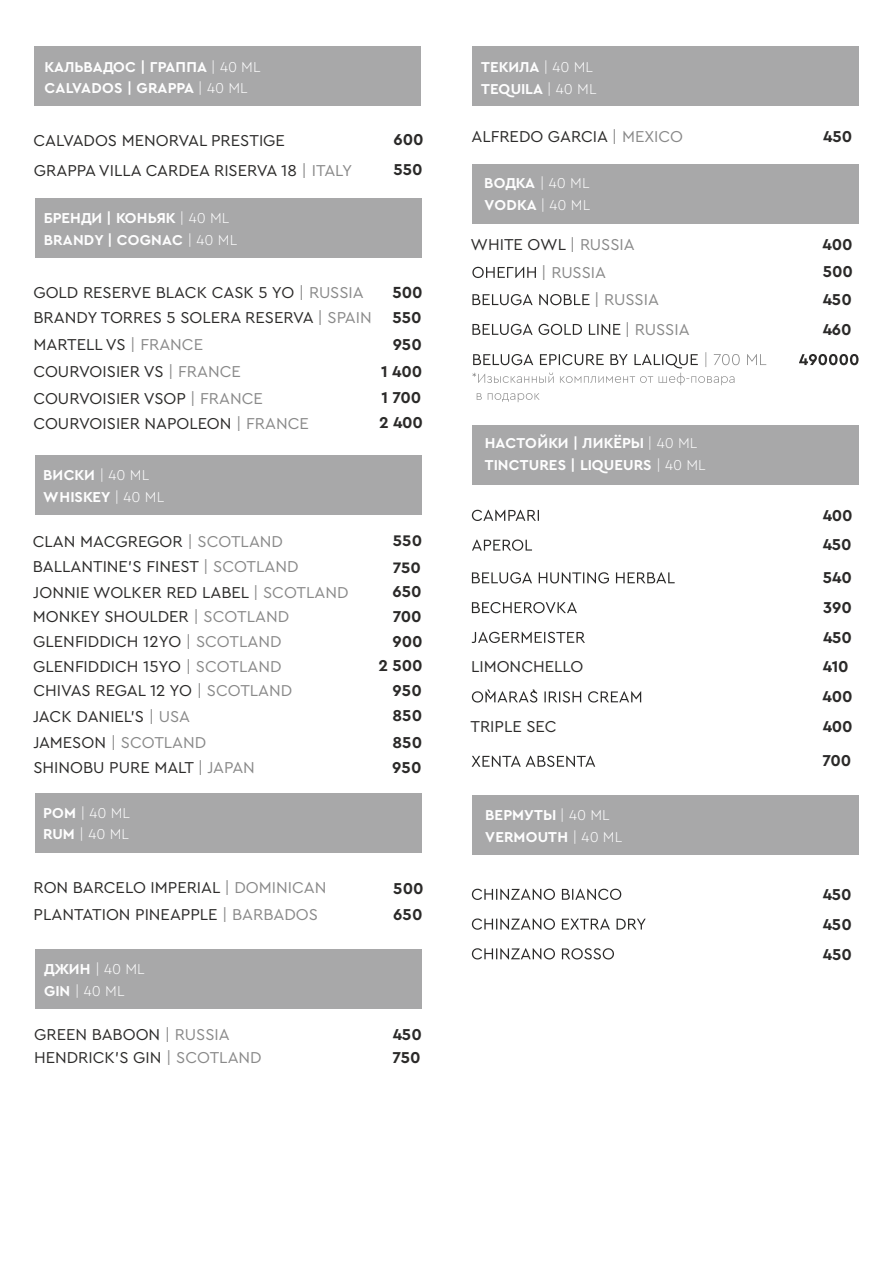
<style>
.page{position:relative;width:893px;height:1262px;background:#fff}
.page>*{position:absolute;margin:0;border:0;box-sizing:border-box;transform-origin:0 0}
.t1{font:700 16.8px "Cera Pro";color:#2b2a29}
.t2{font:16.5px "Cera Pro";color:#2b2a29}
.t3{font:700 16.5px/29.8px "Cera Pro";color:#2b2a29}
.t4{font:16.5px/27.3px "Cera Pro";color:#898989}
.t5{font:700 16.05px "Cera Pro";color:#2b2a29}
.t6{font:700 15.9px "Cera Pro";color:#2b2a29;scale:1.04 1}
.t7{font:700 15px/21.5px "Cera Pro";letter-spacing:.01em;color:#fefefe}
.t8{font:300 15px/21.5px "Cera Pro";color:#fefefe}
.s1{font-weight:300}
.s2{color:#898989}
.s3{color:#2b2a29}
.s4{font-weight:700}
</style>
<div class="page">
<div style="left:35px;top:455px;width:386px;height:60px;background:#a8a8a9"></div>
<div style="left:35px;top:198px;width:386px;height:60px;background:#a8a8a9"></div>
<div style="left:35px;top:793px;width:386px;height:60px;background:#a8a8a9"></div>
<div style="left:35px;top:949px;width:386px;height:59px;background:#a8a8a9"></div>
<div style="left:471px;top:46px;width:387px;height:59px;background:#a8a8a9"></div>
<div style="left:472px;top:164px;width:386px;height:59px;background:#a8a8a9"></div>
<svg style="left:472px;top:294px;width:117px;height:11px"></svg>
<svg style="left:472px;top:324px;width:148px;height:11px"></svg>
<svg style="left:472px;top:352px;width:294px;height:50px"></svg>
<svg style="left:799px;top:354px;width:59px;height:11px"></svg>
<div style="left:472px;top:425px;width:386px;height:59px;background:#a8a8a9"></div>
<svg style="left:472px;top:510px;width:67px;height:11px"></svg>
<svg style="left:472px;top:539px;width:60px;height:12px"></svg>
<svg style="left:472px;top:572px;width:202px;height:11px"></svg>
<svg style="left:472px;top:602px;width:105px;height:11px"></svg>
<svg style="left:472px;top:632px;width:113px;height:11px"></svg>
<svg style="left:472px;top:689px;width:169px;height:13px"></svg>
<svg style="left:471px;top:755px;width:124px;height:12px"></svg>
<div style="left:472px;top:795px;width:386px;height:60px;background:#a8a8a9"></div>
<svg style="left:472px;top:888px;width:149px;height:12px"></svg>
<svg style="left:472px;top:918px;width:173px;height:11px"></svg>
<svg style="left:472px;top:948px;width:142px;height:11px"></svg>
<svg style="left:472px;top:267px;width:64px;height:11px"></svg>
<div style="left:34px;top:46px;width:387px;height:59px;background:#a8a8a9"></div>
<p class="t7" style="left:45px;top:56px;width:217px">КАЛЬВАДОС | ГРАППА <span class="s1">| 40 ML<br></span>CALVADOS | GRAPPA <span class="s1">| 40 ML</span></p>
<p class="t2" style="left:34px;top:133px;width:253px">CALVADOS MENORVAL PRESTIGE</p>
<p class="t3" style="left:393px;top:125px;width:32px">600<br>550</p>
<p class="t2" style="left:34px;top:162px;width:320px">GRAPPA VILLA CARDEA RISERVA 18 <span class="s2">| ITALY</span></p>
<p class="t7" style="left:44px;top:208px;width:195px">БРЕНДИ | КОНЬЯК <span class="s1">| 40 ML<br></span>BRANDY | COGNAC <span class="s1">| 40 ML</span></p>
<p class="t2" style="left:33px;top:284px;width:332px">GOLD RESERVE BLACK CASK 5 YO <span class="s2">| RUSSIA</span></p>
<p class="t1" style="left:392px;top:284px;width:32px">500</p>
<p class="t2" style="left:33px;top:309px;width:340px">BRANDY TORRES 5 SOLERA RESERVA <span class="s2">| SPAIN</span></p>
<p class="t3" style="left:392px;top:303px;width:31px">550</p>
<p class="t2" style="left:33px;top:336px;width:171px">MARTELL VS <span class="s2">| FRANCE</span></p>
<p class="t3" style="left:392px;top:330px;width:31px">950</p>
<p class="t2" style="left:33px;top:363px;width:209px">COURVOISIER VS <span class="s2">| FRANCE</span></p>
<p class="t3" style="left:381px;top:357px;width:43px">1 400</p>
<p class="t2" style="left:33px;top:390px;width:231px">COURVOISIER VSOP <span class="s2">| FRANCE</span></p>
<p class="t3" style="left:381px;top:383px;width:41px">1 700</p>
<p class="t2" style="left:33px;top:415px;width:277px">COURVOISIER NAPOLEON <span class="s2">| FRANCE</span></p>
<p class="t3" style="left:379px;top:408px;width:45px">2 400</p>
<p class="t7" style="left:43px;top:465px;width:123px">ВИСКИ <span class="s1">| 40 ML<br></span>WHISKEY <span class="s1">| 40 ML</span></p>
<p class="t2" style="left:33px;top:533px;width:252px">CLAN MACGREGOR <span class="s2">| SCOTLAND</span></p>
<p class="t5" style="left:393px;top:533px;width:31px">550</p>
<p class="t2" style="left:33px;top:559px;width:267px">BALLANTINE'S FINEST <span class="s2">| SCOTLAND</span></p>
<p class="t6" style="left:393px;top:560px;width:29px">750</p>
<p class="t2" style="left:33px;top:584px;width:317px">JONNIE WOLKER RED LABEL <span class="s2">| SCOTLAND</span></p>
<p class="t3" style="left:392px;top:577px;width:31px">650</p>
<p class="t2" style="left:33px;top:609px;width:258px">MONKEY SHOULDER <span class="s2">| SCOTLAND</span></p>
<p class="t3" style="left:393px;top:602px;width:30px">700</p>
<p class="t2" style="left:33px;top:634px;width:250px">GLENFIDDICH 12YO <span class="s2">| SCOTLAND</span></p>
<p class="t3" style="left:392px;top:627px;width:32px">900</p>
<p class="t2" style="left:33px;top:682px;width:260px">CHIVAS REGAL 12 YO <span class="s2">| SCOTLAND</span></p>
<p class="t3" style="left:392px;top:675px;width:31px">950</p>
<p class="t2" style="left:33px;top:658px;width:250px">GLENFIDDICH 15YO <span class="s2">| SCOTLAND</span></p>
<p class="t3" style="left:378px;top:651px;width:46px">2 500</p>
<p class="t2" style="left:33px;top:708px;width:158px">JACK DANIEL'S <span class="s2">| USA</span></p>
<p class="t3" style="left:392px;top:701px;width:31px">850</p>
<p class="t4" style="left:33px;top:729px;width:174px"><span class="s3">JAMESON</span> | SCOTLAND</p>
<p class="t3" style="left:392px;top:728px;width:31px">850</p>
<p class="t2" style="left:33px;top:759px;width:223px">SHINOBU PURE MALT <span class="s2">| JAPAN</span></p>
<p class="t3" style="left:392px;top:753px;width:31px">950</p>
<p class="t8" style="left:43px;top:802px;width:88px"><span class="s4">РОМ</span> | 40 ML<br><span class="s4">RUM</span> | 40 ML</p>
<p class="t2" style="left:34px;top:880px;width:294px">RON BARCELO IMPERIAL <span class="s2">| DOMINICAN</span></p>
<p class="t3" style="left:393px;top:873px;width:32px">500</p>
<p class="t2" style="left:34px;top:906px;width:286px">PLANTATION PINEAPPLE <span class="s2">| BARBADOS</span></p>
<p class="t3" style="left:393px;top:900px;width:31px">650</p>
<p class="t8" style="left:44px;top:958px;width:102px"><span class="s4">ДЖИН</span> | 40 ML<br><span class="s4">GIN</span> | 40 ML</p>
<p class="t2" style="left:34px;top:1026px;width:197px">GREEN BABOON <span class="s2">| RUSSIA</span></p>
<p class="t3" style="left:393px;top:1020px;width:31px">450</p>
<p class="t2" style="left:34px;top:1049px;width:229px">HENDRICK'S GIN <span class="s2">| SCOTLAND</span></p>
<p class="t3" style="left:392px;top:1043px;width:30px">750</p>
<p class="t7" style="left:481px;top:57px;width:117px">ТЕКИЛА <span class="s1">| 40 ML<br></span>TEQUILA <span class="s1">| 40 ML</span></p>
<p class="t2" style="left:471px;top:129px;width:213px">ALFREDO GARCIA <span class="s2">| MEXICO</span></p>
<p class="t3" style="left:823px;top:122px;width:31px">450</p>
<p class="t7" style="left:484px;top:173px;width:107px">ВОДКА <span class="s1">| 40 ML<br></span>VODKA <span class="s1">| 40 ML</span></p>
<p class="t2" style="left:470px;top:237px;width:166px">WHITE OWL <span class="s2">| RUSSIA</span></p>
<p class="t3" style="left:822px;top:230px;width:31px">400</p>
<p class="t4" style="left:594px;top:259px;width:66px;text-indent:-53px">| RUSSIA<br>| RUSSIA</p>
<p class="t4" style="left:624px;top:316px;width:66px">| RUSSIA</p>
<p class="t3" style="left:822px;top:258px;width:32px;line-height:28.8px;text-align:justify">500<br>450<br>460</p>
<p class="t7" style="left:484px;top:432px;width:222px">НАСТОЙКИ | ЛИКЁРЫ <span class="s1">| 40 ML<br></span>TINCTURES | LIQUEURS <span class="s1">| 40 ML</span></p>
<p class="t2" style="left:471px;top:659px;width:114px">LIMONCHELLO</p>
<p class="t2" style="left:470px;top:718px;width:87px">TRIPLE SEC</p>
<p class="t7" style="left:485px;top:805px;width:139px">ВЕРМУТЫ <span class="s1">| 40 ML<br></span>VERMOUTH <span class="s1">| 40 ML</span></p>
<p class="t3" style="left:822px;top:501px;width:32px">400<br>450</p>
<p class="t3" style="left:822px;top:563px;width:31px">540</p>
<p class="t3" style="left:823px;top:593px;width:30px">390</p>
<p class="t3" style="left:823px;top:623px;width:31px">450</p>
<p class="t3" style="left:822px;top:652px;width:32px">410<br>400<br>400</p>
<p class="t3" style="left:822px;top:746px;width:30px">700</p>
<p class="t3" style="left:822px;top:879px;width:31px;text-align:justify">450<br>450<br>450</p>
</div>
